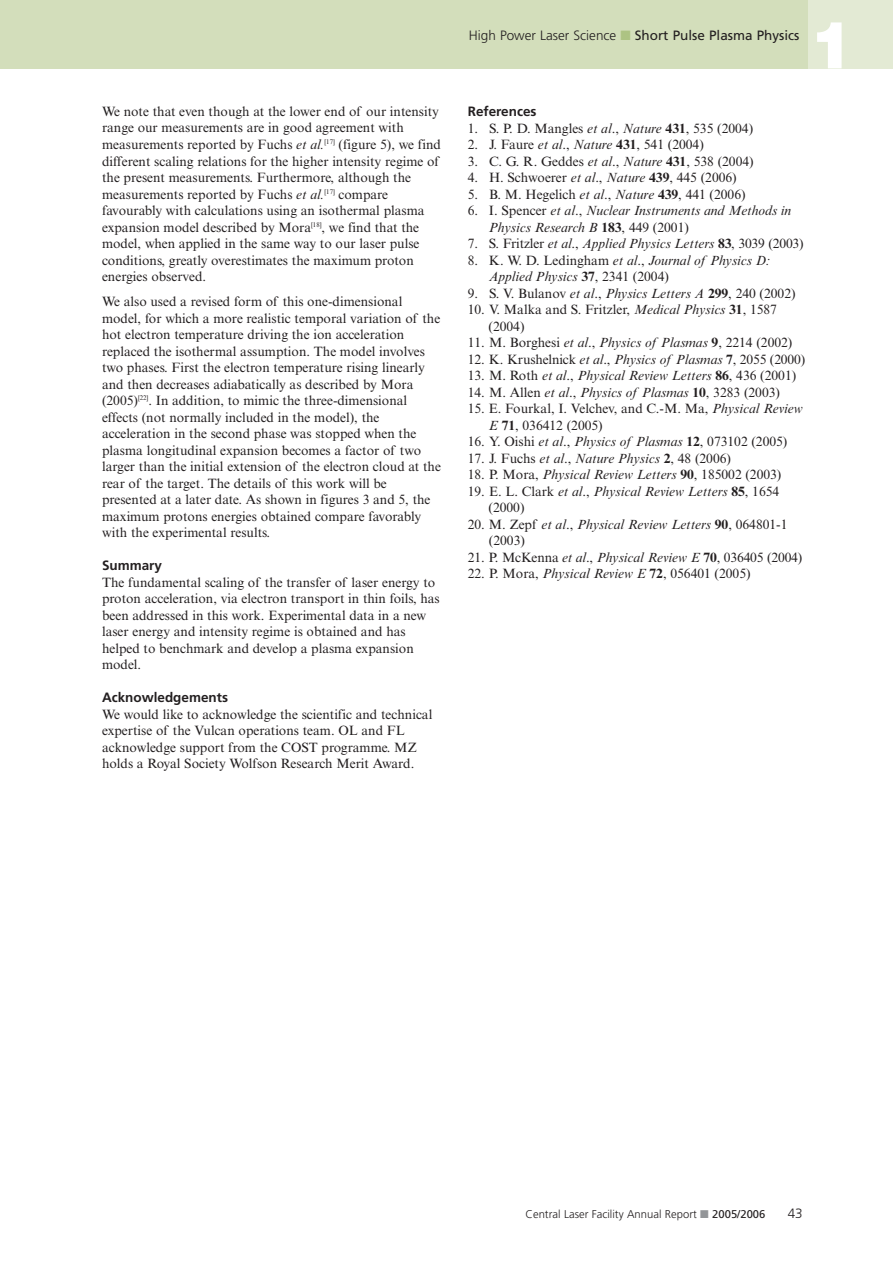
<style>
.page{position:relative;width:893px;height:1263px;background:#fff}
.page>*{position:absolute;margin:0;border:0;box-sizing:border-box;transform-origin:0 0}
.t1{font:900 66px "Helvetica Neue";color:#fff}
.t2{font:13.5px/16.5px "Times NRMT";color:#231f20}
.t3{font:italic 13.5px/16.5px "Times NRMT";color:#231f20}
.t4{font:13.5px "Frutiger";color:#231f20}
.t5{font:700 13.5px "Frutiger";color:#231f20}
.t6{font:300 13.5px "Frutiger";color:#231f20}
.t7{font:300 11.25px "Frutiger";color:#231f20}
.s1{font-style:italic}
.s2{font-weight:300}
.s3{color:#adc383}
.s4{font-weight:700}
.s5{font-style:normal}
.s6{font-weight:700;font-style:normal}
.s7{color:#939598}
.s8{font-weight:400}
</style>
<div class="page">
<div style="left:808px;top:0;width:85px;height:68px;background:#e3ead4"></div>
<div style="left:0;top:0;width:808px;height:68px;background:#d3debb"></div>
<p class="t2" style="left:102px;top:105px;width:340px">We note that even though at the lower end of our intensity range our measurements are in good agreement with measurements reported by Fuchs <span class="s1">et al.</span><sup>[17]</sup> (figure 5), we find different scaling relations for the higher intensity regime of the present measurements. Furthermore, although the measurements reported by Fuchs <span class="s1">et al.</span><sup>[17]</sup> compare favourably with calculations using an isothermal plasma expansion model described by Mora<sup>[18]</sup>, we find that the model, when applied in the same way to our laser pulse conditions, greatly overestimates the maximum proton energies observed.</p>
<p class="t2" style="left:102px;top:295px;width:340px">We also used a revised form of this one-dimensional model, for which a more realistic temporal variation of the hot electron temperature driving the ion acceleration replaced the isothermal assumption. The model involves two phases. First the electron temperature rising linearly and then decreases adiabatically as described by Mora (2005)<sup>[22]</sup>. In addition, to mimic the three-dimensional effects (not normally included in the model), the acceleration in the second phase was stopped when the plasma longitudinal expansion becomes a factor of two larger than the initial extension of the electron cloud at the rear of the target. The details of this work will be presented at a later date. As shown in figures 3 and 5, the maximum protons energies obtained compare favorably with the experimental results.</p>
<p class="t5" style="left:102px;top:560px;width:62px">Summary</p>
<p class="t2" style="left:102px;top:575px;width:339px">The fundamental scaling of the transfer of laser energy to proton acceleration, via electron transport in thin foils, has been addressed in this work. Experimental data in a new laser energy and intensity regime is obtained and has helped to benchmark and develop a plasma expansion model.</p>
<p class="t5" style="left:102px;top:692px;width:128px">Acknowledgements</p>
<p class="t2" style="left:102px;top:707px;width:332px">We would like to acknowledge the scientific and technical expertise of the Vulcan operations team. OL and FL acknowledge support from the COST programme. MZ holds a Royal Society Wolfson Research Merit Award.</p>
<p class="t4" style="left:469px;top:30px;width:332px"><span class="s2">High Power Laser Science</span> <span class="s3">■</span> Short Pulse Plasma Physics</p>
<h1 class="t1" style="left:809px;top:21px;width:46px">1</h1>
<p class="t5" style="left:468px;top:106px;width:70px">References</p>
<p class="t2" style="left:468px;top:121px;width:287px">1. S. P. D. Mangles <span class="s1">et al</span>., <span class="s1">Nature</span> <span class="s4">431</span>, 535 (2004)</p>
<p class="t2" style="left:468px;top:138px;width:238px">2. J. Faure <span class="s1">et al</span>., <span class="s1">Nature</span> <span class="s4">431</span>, 541 (2004)</p>
<p class="t2" style="left:468px;top:154px;width:287px">3. C. G. R. Geddes <span class="s1">et al</span>., <span class="s1">Nature</span> <span class="s4">431</span>, 538 (2004)</p>
<p class="t2" style="left:468px;top:171px;width:270px">4. H. Schwoerer <span class="s1">et al</span>., <span class="s1">Nature</span> <span class="s4">439</span>, 445 (2006)</p>
<p class="t2" style="left:468px;top:187px;width:279px">5. B. M. Hegelich <span class="s1">et al</span>., <span class="s1">Nature</span> <span class="s4">439</span>, 441 (2006)</p>
<p class="t3" style="left:489px;top:204px;width:304px;text-indent:-21px"><span class="s5">6. I. Spencer</span> et al<span class="s5">.,</span> Nuclear Instruments and Methods in<br>Physics Research B <span class="s6">183</span><span class="s5">, 449 (2001)</span></p>
<p class="t2" style="left:468px;top:237px;width:337px">7. S. Fritzler <span class="s1">et al</span>., <span class="s1">Applied Physics Letters</span> <span class="s4">83</span>, 3039 (2003)</p>
<p class="t3" style="left:489px;top:253px;width:283px;text-indent:-21px"><span class="s5">8. K. W. D. Ledingham</span> et al<span class="s5">.,</span> Journal of Physics D:<br>Applied Physics <span class="s6">37</span><span class="s5">, 2341 (2004)</span></p>
<p class="t2" style="left:468px;top:286px;width:329px">9. S. V. Bulanov <span class="s1">et al</span>., <span class="s1">Physics Letters A</span> <span class="s4">299</span>, 240 (2002)</p>
<p class="t2" style="left:489px;top:303px;width:290px;text-indent:-21px">10. V. Malka and S. Fritzler, <span class="s1">Medical Physics</span> <span class="s4">31</span>, 1587 (2004)</p>
<p class="t2" style="left:468px;top:336px;width:326px">11. M. Borghesi <span class="s1">et al</span>., <span class="s1">Physics of Plasmas</span> <span class="s4">9</span>, 2214 (2002)</p>
<p class="t2" style="left:468px;top:352px;width:339px">12. K. Krushelnick <span class="s1">et al</span>., <span class="s1">Physics of Plasmas</span> <span class="s4">7</span>, 2055 (2000)</p>
<p class="t3" style="left:468px;top:369px;width:330px"><span class="s5">13. M. Roth</span> et al<span class="s5">.,</span> Physical Review Letters <span class="s6">86</span><span class="s5">, 436 (2001)</span></p>
<p class="t2" style="left:468px;top:385px;width:314px">14. M. Allen <span class="s1">et al</span>., <span class="s1">Physics of Plasmas</span> <span class="s4">10</span>, 3283 (2003)</p>
<p class="t2" style="left:489px;top:402px;width:315px;text-indent:-21px">15. E. Fourkal, I. Velchev, and C.-M. Ma, <span class="s1">Physical Review<br>E</span> <span class="s4">71</span>, 036412 (2005)</p>
<p class="t2" style="left:468px;top:435px;width:321px">16. Y. Oishi <span class="s1">et al</span>., <span class="s1">Physics of Plasmas</span> <span class="s4">12</span>, 073102 (2005)</p>
<p class="t2" style="left:468px;top:451px;width:265px">17. J. Fuchs <span class="s1">et al</span>., <span class="s1">Nature Physics</span> <span class="s4">2</span>, 48 (2006)</p>
<p class="t2" style="left:468px;top:468px;width:315px">18. P. Mora, <span class="s1">Physical Review Letters</span> <span class="s4">90</span>, 185002 (2003)</p>
<p class="t2" style="left:489px;top:484px;width:292px;text-indent:-21px">19. E. L. Clark <span class="s1">et al</span>., <span class="s1">Physical Review Letters</span> <span class="s4">85</span>, 1654 (2000)</p>
<p class="t2" style="left:489px;top:517px;width:300px;text-indent:-21px">20. M. Zepf <span class="s1">et al</span>., <span class="s1">Physical Review Letters</span> <span class="s4">90</span>, 064801-1 (2003)</p>
<p class="t2" style="left:468px;top:550px;width:336px">21. P. McKenna <span class="s1">et al</span>., <span class="s1">Physical Review E</span> <span class="s4">70</span>, 036405 (2004)</p>
<p class="t2" style="left:468px;top:567px;width:284px">22. P. Mora, <span class="s1">Physical Review E</span> <span class="s4">72</span>, 056401 (2005)</p>
<p class="t7" style="left:526px;top:1210px;width:241px">Central Laser Facility Annual Report <span class="s7">■</span> <span class="s8">2005/2006</span></p>
<p class="t6" style="left:788px;top:1208px;width:17px">43</p>
</div>
